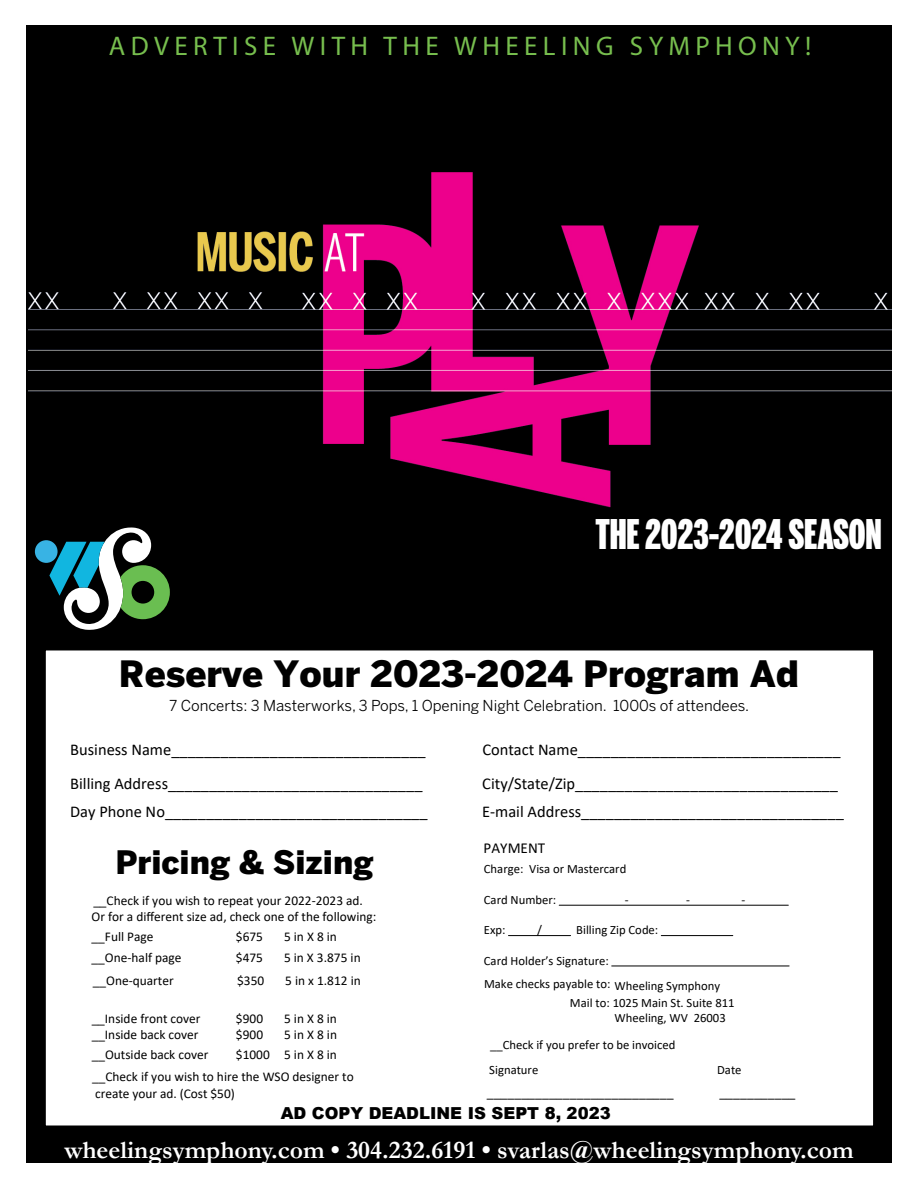
<style>
.page{position:relative;width:918px;height:1188px;background:#fff}
.page>*{position:absolute;margin:0;border:0;box-sizing:border-box;transform-origin:0 0}
.t1{font:900 40.5px "Benton Sans Extra Comp";color:#fff}
.t2{font:900 36px "Benton Sans";color:#000}
.t3{font:900 32.1px "Benton Sans";color:#000}
.t4{font:27px "Myriad Pro";letter-spacing:.2em;color:#77be4e}
.t5{font:700 25.5px "Garamond";color:#fff}
.t6{font:16.5px "Calibri";color:#000}
.t7{font:900 16.5px "Arial";color:#000}
.t8{font:15.15px "Calibri";color:#000}
.t9{font:15px "Benton Sans";color:#000}
.t10{font:13.95px "Calibri";color:#000}
.t11{font:13.35px/16.6px "Calibri";color:#000}
.t12{font:12.75px/18.3px "Calibri";color:#000}
</style>
<div class="page">
<div style="left:26px;top:25px;width:866px;height:1138px;background:#000"></div>
<div style="left:45px;top:650px;width:829px;height:476px;background:#fff;border:1px solid #000"></div>
<hr style="left:559px;top:905px;width:229px;height:1px;background:#000">
<hr style="left:508px;top:935px;width:63px;height:1px;background:#000">
<hr style="left:661px;top:935px;width:72px;height:1px;background:#000">
<hr style="left:612px;top:966px;width:177px;height:1px;background:#000">
<img style="left:29px;top:172px;width:863px;height:370px">
<div style="left:35px;top:540px;width:23px;height:23px;background:#38b3e4;border-radius:50%"></div>
<svg style="left:49px;top:528px;width:121px;height:102px"></svg>
<h3 class="t4" style="left:109px;top:29px;width:704px">ADVERTISE WITH THE WHEELING SYMPHONY!</h3>
<h1 class="t1" style="left:596px;top:510px;width:288px">THE 2023-2024 SEASON</h1>
<h2 class="t2" style="left:119px;top:653px;width:682px">Reserve Your 2023-2024 Program Ad</h2>
<p class="t9" style="left:169px;top:697px;width:582px">7 Concerts: 3 Masterworks, 3 Pops, 1 Opening Night Celebration. 1000s of attendees.</p>
<p class="t6" style="left:70px;top:738px;width:357px">Business Name_______________________________</p>
<p class="t6" style="left:482px;top:738px;width:360px">Contact Name________________________________</p>
<p class="t6" style="left:70px;top:772px;width:354px">Billing Address_______________________________</p>
<p class="t6" style="left:482px;top:772px;width:357px">City/State/Zip________________________________</p>
<p class="t6" style="left:70px;top:800px;width:359px">Day Phone No________________________________</p>
<p class="t6" style="left:482px;top:800px;width:363px">E-mail Address________________________________</p>
<h3 class="t3" style="left:115px;top:843px;width:260px">Pricing &amp; Sizing</h3>
<p class="t11" style="left:92px;top:891px;width:286px">__Check if you wish to repeat your 2022-2023 ad.<br>Or for a different size ad, check one of the following:</p>
<p class="t11" style="left:92px;top:928px;width:63px">__Full Page</p>
<p class="t11" style="left:236px;top:928px;width:29px">$675</p>
<p class="t11" style="left:284px;top:928px;width:54px">5 in X 8 in</p>
<p class="t11" style="left:92px;top:949px;width:91px">__One-half page</p>
<p class="t11" style="left:236px;top:949px;width:29px">$475</p>
<p class="t11" style="left:284px;top:949px;width:78px">5 in X 3.875 in</p>
<p class="t11" style="left:93px;top:972px;width:82px">__One-quarter</p>
<p class="t11" style="left:237px;top:972px;width:29px">$350</p>
<p class="t11" style="left:285px;top:972px;width:77px">5 in x 1.812 in</p>
<p class="t11" style="left:92px;top:1010px;width:110px">__Inside front cover</p>
<p class="t11" style="left:236px;top:1010px;width:29px">$900</p>
<p class="t11" style="left:284px;top:1010px;width:54px">5 in X 8 in</p>
<p class="t11" style="left:92px;top:1026px;width:108px">__Inside back cover</p>
<p class="t11" style="left:236px;top:1026px;width:29px">$900</p>
<p class="t11" style="left:284px;top:1026px;width:54px">5 in X 8 in</p>
<p class="t11" style="left:92px;top:1046px;width:118px">__Outside back cover</p>
<p class="t11" style="left:92px;top:1043px;width:263px;line-height:21.9px;text-indent:144px">$1000 5 in X 8 in __Check if you wish to hire the WSO designer to</p>
<p class="t11" style="left:95px;top:1085px;width:141px">create your ad. (Cost $50)</p>
<p class="t8" style="left:484px;top:838px;width:63px">PAYMENT</p>
<p class="t12" style="left:484px;top:860px;width:144px">Charge: Visa or Mastercard</p>
<p class="t12" style="left:484px;top:890px;width:74px">Card Number:</p>
<p class="t12" style="left:625px;top:890px;width:5px">-</p>
<p class="t12" style="left:686px;top:890px;width:5px">-</p>
<p class="t12" style="left:741px;top:890px;width:5px">-</p>
<p class="t12" style="left:484px;top:920px;width:23px">Exp:</p>
<p class="t12" style="left:537px;top:920px;width:6px">/</p>
<p class="t12" style="left:576px;top:920px;width:84px">Billing Zip Code:</p>
<p class="t12" style="left:484px;top:951px;width:126px">Card Holder’s Signature:</p>
<p class="t12" style="left:570px;top:975px;width:166px;text-indent:-86px">Make checks payable to: Wheeling Symphony<br>Mail to: 1025 Main St. Suite 811</p>
<p class="t12" style="left:490px;top:1004px;width:237px;line-height:27.2px;text-indent:124px">Wheeling, WV 26003 __Check if you prefer to be invoiced</p>
<p class="t12" style="left:489px;top:1060px;width:51px">Signature</p>
<p class="t12" style="left:717px;top:1060px;width:26px">Date</p>
<p class="t10" style="left:487px;top:1083px;width:188px">___________________________</p>
<p class="t10" style="left:719px;top:1083px;width:78px">___________</p>
<p class="t7" style="left:281px;top:1102px;width:331px">AD COPY DEADLINE IS SEPT 8, 2023</p>
<h3 class="t5" style="left:64px;top:1133px;width:791px">wheelingsymphony.com • 304.232.6191 • svarlas@wheelingsymphony.com</h3>
</div>
